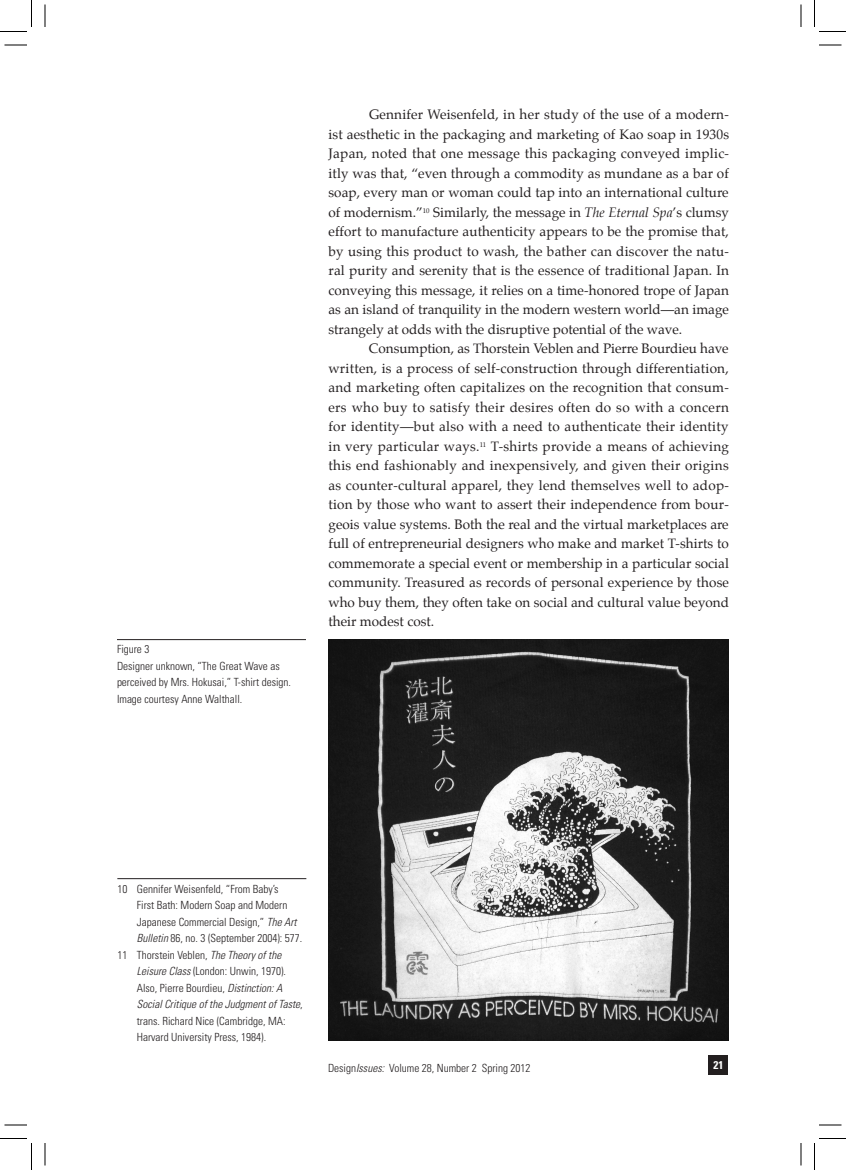
<style>
.page{position:relative;width:846px;height:1170px;background:#fff}
.page>*{position:absolute;margin:0;border:0;box-sizing:border-box;transform-origin:0 0}
.t1{font:13.5px/19.5px "Palatino";color:#231f20;text-align:justify}
.t2{font:300 condensed 11.25px/16.5px "Univers";color:#231f20}
.t3{font:italic 300 condensed 11.25px "Univers";color:#231f20}
.t4{font:700 condensed 11.25px "Univers";color:#fff}
.s1{font-style:italic}
.s2{font-style:normal}
</style>
<div class="page">
<div style="left:709px;top:1055px;width:19px;height:20px;background:#231f20"></div>
<hr style="left:117px;top:878px;width:189px;height:1px;background:#231f20">
<img style="left:328px;top:639px;width:401px;height:402px">
<hr style="left:117px;top:639px;width:189px;height:1px;background:#231f20">
<svg style="left:4px;top:45px;width:23px;height:1px"></svg>
<svg style="left:819px;top:45px;width:23px;height:1px"></svg>
<svg style="left:4px;top:1125px;width:23px;height:1px"></svg>
<svg style="left:819px;top:1125px;width:23px;height:1px"></svg>
<svg style="left:45px;top:4px;width:1px;height:23px"></svg>
<svg style="left:45px;top:1143px;width:1px;height:23px"></svg>
<svg style="left:801px;top:4px;width:1px;height:23px"></svg>
<svg style="left:801px;top:1143px;width:1px;height:23px"></svg>
<svg style="left:0;top:0;width:32px;height:32px"></svg>
<svg style="left:0;top:1138px;width:32px;height:32px"></svg>
<svg style="left:814px;top:0;width:32px;height:32px"></svg>
<svg style="left:814px;top:1138px;width:32px;height:32px"></svg>
<p class="t2" style="left:117px;top:641px;width:176px">Figure 3<br>Designer unknown, “The Great Wave as perceived by Mrs. Hokusai,” T-shirt design.<br>Image courtesy Anne Walthall.</p>
<p class="t1" style="left:328px;top:105px;width:402px;text-indent:41px">Gennifer Weisenfeld, in her study of the use of a modern&shy;ist aesthetic in the packaging and marketing of Kao soap in 1930s Japan, noted that one message this packaging conveyed implic&shy;itly was that, “even through a commodity as mundane as a bar of soap, every man or woman could tap into an international culture of modernism.”<sup>10</sup> Similarly, the message in <span class="s1">The Eternal Spa</span>’s clumsy effort to manufacture authenticity appears to be the promise that, by using this product to wash, the bather can discover the natu&shy;ral purity and serenity that is the essence of traditional Japan. In conveying this message, it relies on a time-honored trope of Japan as an island of tranquility in the modern western world—an image strangely at odds with the disruptive potential of the wave.</p>
<p class="t1" style="left:328px;top:339px;width:402px;text-indent:40px">Consumption, as Thorstein Veblen and Pierre Bourdieu have written, is a process of self-construction through differentiation, and marketing often capitalizes on the recognition that consum&shy;ers who buy to satisfy their desires often do so with a concern for identity—but also with a need to authenticate their identity in very particular ways.<sup>11</sup> T-shirts provide a means of achieving this end fashionably and inexpensively, and given their origins as counter-cultural apparel, they lend themselves well to adop&shy;tion by those who want to assert their independence from bour&shy;geois value systems. Both the real and the virtual marketplaces are full of entrepreneurial designers who make and market T-shirts to commemorate a special event or membership in a particular social community. Treasured as records of personal experience by those who buy them, they often take on social and cultural value beyond their modest cost.</p>
<p class="t2" style="left:117px;top:880px;width:163px">10 Gennifer Weisenfeld, “From Baby’s</p>
<p class="t2" style="left:137px;top:897px;width:152px">First Bath: Modern Soap and Modern</p>
<p class="t2" style="left:137px;top:913px;width:161px">Japanese Commercial Design,” <span class="s1">The Art</span></p>
<p class="t2" style="left:137px;top:930px;width:167px"><span class="s1">Bulletin</span> 86, no. 3 (September 2004): 577.</p>
<p class="t2" style="left:117px;top:946px;width:165px">11 Thorstein Veblen, <span class="s1">The Theory of the</span></p>
<p class="t2" style="left:137px;top:963px;width:151px"><span class="s1">Leisure Class</span> (London: Unwin, 1970).</p>
<p class="t2" style="left:137px;top:979px;width:147px">Also, Pierre Bourdieu, <span class="s1">Distinction: A</span></p>
<p class="t3" style="left:137px;top:997px;width:167px">Social Critique of the Judgment of Taste<span class="s2">,</span></p>
<p class="t2" style="left:137px;top:1012px;width:150px">trans. Richard Nice (Cambridge, MA:</p>
<p class="t2" style="left:137px;top:1029px;width:131px">Harvard University Press, 1984).</p>
<p class="t2" style="left:328px;top:1059px;width:204px">Design<span class="s1">Issues:</span> Volume 28, Number 2 Spring 2012</p>
<p class="t4" style="left:714px;top:1058px;width:11px">21</p>
</div>
